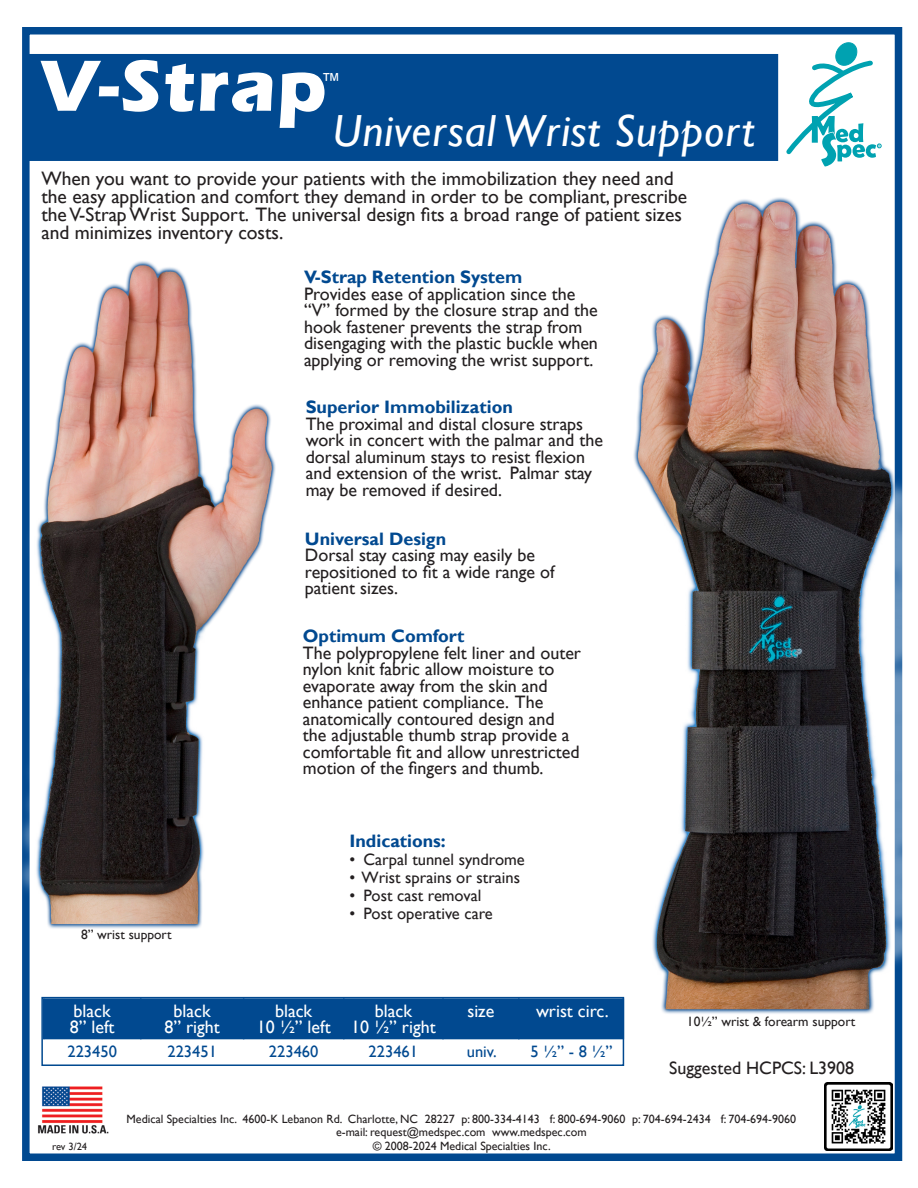
<style>
.page{position:relative;width:918px;height:1188px;background:#fff}
.page>*{position:absolute;margin:0;border:0;box-sizing:border-box;transform-origin:0 0}
.t1{font:700 75px "Eras ITC";letter-spacing:.02em;color:#fff}
.t2{font:italic 45px "Gill Sans";letter-spacing:.02em;color:#fff}
.t3{font:19.5px/18px "Gill Sans";color:#231f20}
.t4{font:19.5px "Arial";color:#fff}
.t5{font:18px/16.5px "Gill Sans";color:#231f20}
.t6{font:700 18px "Gill Sans";color:#014990}
.t7{font:18px "Gill Sans";color:#fff}
.t8{font:16.5px "Gill Sans";color:#231f20}
.t9{font:16.5px "Gill Sans";color:#014990}
.t10{font:13.5px "Gill Sans";color:#231f20}
.t11{font:12px "Gill Sans";color:#231f20}
.t12{font:10.5px "Gill Sans";color:#231f20}
</style>
<div class="page">
<div style="left:22px;top:27px;width:880px;height:1134px;border:8px solid #014990"></div>
<img style="left:612px;top:188px;width:291px;height:843px">
<img style="left:22px;top:248px;width:254px;height:697px">
<img style="left:38px;top:1086px;width:71px;height:48px">
<svg style="left:786px;top:42px;width:95px;height:124px"></svg>
<div style="left:27px;top:54px;width:751px;height:107px;background:#014990"></div>
<div style="left:44px;top:1000px;width:577px;height:39px;background:#014990"></div>
<hr style="left:140px;top:998px;width:2px;height:41px;background:#014990">
<hr style="left:243px;top:998px;width:1px;height:41px;background:#014990">
<hr style="left:343px;top:998px;width:2px;height:41px;background:#014990">
<hr style="left:442px;top:998px;width:2px;height:41px;background:#014990">
<hr style="left:518px;top:998px;width:2px;height:41px;background:#014990">
<div style="left:41px;top:997px;width:583px;height:69px;border:2px solid #014990"></div>
<img style="left:825px;top:1083px;width:68px;height:68px">
<p class="t1" style="left:41px;top:43px;width:287px">V-Strap</p>
<p class="t4" style="left:321px;top:67px;width:21px">™</p>
<p class="t2" style="left:333px;top:105px;width:423px">Universal Wrist Support</p>
<p class="t3" style="left:41px;top:170px;width:647px">When you want to provide your patients with the immobilization they need and the easy application and comfort they demand in order to be compliant, prescribe the V-Strap Wrist Support. The universal design fits a broad range of patient sizes and minimizes inventory costs.</p>
<p class="t6" style="left:304px;top:266px;width:220px">V-Strap Retention System</p>
<p class="t5" style="left:304px;top:286px;width:295px">Provides ease of application since the “V” formed by the closure strap and the hook fastener prevents the strap from disengaging with the plastic buckle when applying or removing the wrist support.</p>
<p class="t6" style="left:306px;top:396px;width:209px">Superior Immobilization</p>
<p class="t5" style="left:306px;top:416px;width:299px">The proximal and distal closure straps work in concert with the palmar and the dorsal aluminum stays to resist flexion and extension of the wrist. Palmar stay may be removed if desired.</p>
<p class="t6" style="left:305px;top:528px;width:143px">Universal Design</p>
<p class="t5" style="left:305px;top:547px;width:251px">Dorsal stay casing may easily be repositioned to fit a wide range of patient sizes.</p>
<p class="t6" style="left:303px;top:626px;width:163px">Optimum Comfort</p>
<p class="t5" style="left:303px;top:645px;width:280px">The polypropylene felt liner and outer nylon knit fabric allow moisture to evaporate away from the skin and enhance patient compliance. The anatomically contoured design and the adjustable thumb strap provide a comfortable fit and allow unrestricted motion of the fingers and thumb.</p>
<p class="t10" style="left:81px;top:926px;width:92px">8” wrist support</p>
<p class="t7" style="left:74px;top:1000px;width:39px">black</p>
<p class="t7" style="left:70px;top:1017px;width:46px">8” left</p>
<p class="t7" style="left:174px;top:1000px;width:39px">black</p>
<p class="t7" style="left:164px;top:1017px;width:57px">8” right</p>
<p class="t6" style="left:349px;top:830px;width:98px">Indications:</p>
<p class="t8" style="left:349px;top:850px;width:177px">• Carpal tunnel syndrome</p>
<p class="t8" style="left:349px;top:868px;width:172px">• Wrist sprains or strains</p>
<p class="t8" style="left:349px;top:886px;width:133px">• Post cast removal</p>
<p class="t8" style="left:349px;top:904px;width:145px">• Post operative care</p>
<p class="t7" style="left:275px;top:1000px;width:39px">black</p>
<p class="t7" style="left:257px;top:1017px;width:75px">10 ½” left</p>
<p class="t7" style="left:375px;top:1000px;width:39px">black</p>
<p class="t7" style="left:351px;top:1017px;width:86px">10 ½” right</p>
<p class="t7" style="left:467px;top:1000px;width:28px">size</p>
<p class="t7" style="left:536px;top:1000px;width:74px">wrist circ.</p>
<p class="t9" style="left:67px;top:1042px;width:51px">223450</p>
<p class="t9" style="left:167px;top:1042px;width:51px">223451</p>
<p class="t9" style="left:269px;top:1042px;width:51px">223460</p>
<p class="t9" style="left:369px;top:1042px;width:51px">223461</p>
<p class="t9" style="left:467px;top:1042px;width:31px">univ.</p>
<p class="t9" style="left:530px;top:1042px;width:84px">5 ½” - 8 ½”</p>
<p class="t10" style="left:687px;top:1014px;width:170px">10½” wrist &amp; forearm support</p>
<p class="t5" style="left:669px;top:1060px;width:186px">Suggested HCPCS: L3908</p>
<p class="t12" style="left:52px;top:1140px;width:37px">rev 3/24</p>
<p class="t11" style="left:127px;top:1112px;width:671px">Medical Specialties Inc. 4600-K Lebanon Rd. Charlotte, NC 28227 p: 800-334-4143 f: 800-694-9060 p: 704-694-2434 f: 704-694-9060</p>
<p class="t11" style="left:336px;top:1125px;width:252px">e-mail: request@medspec.com www.medspec.com</p>
<p class="t11" style="left:373px;top:1139px;width:179px">© 2008-2024 Medical Specialties Inc.</p>
</div>
